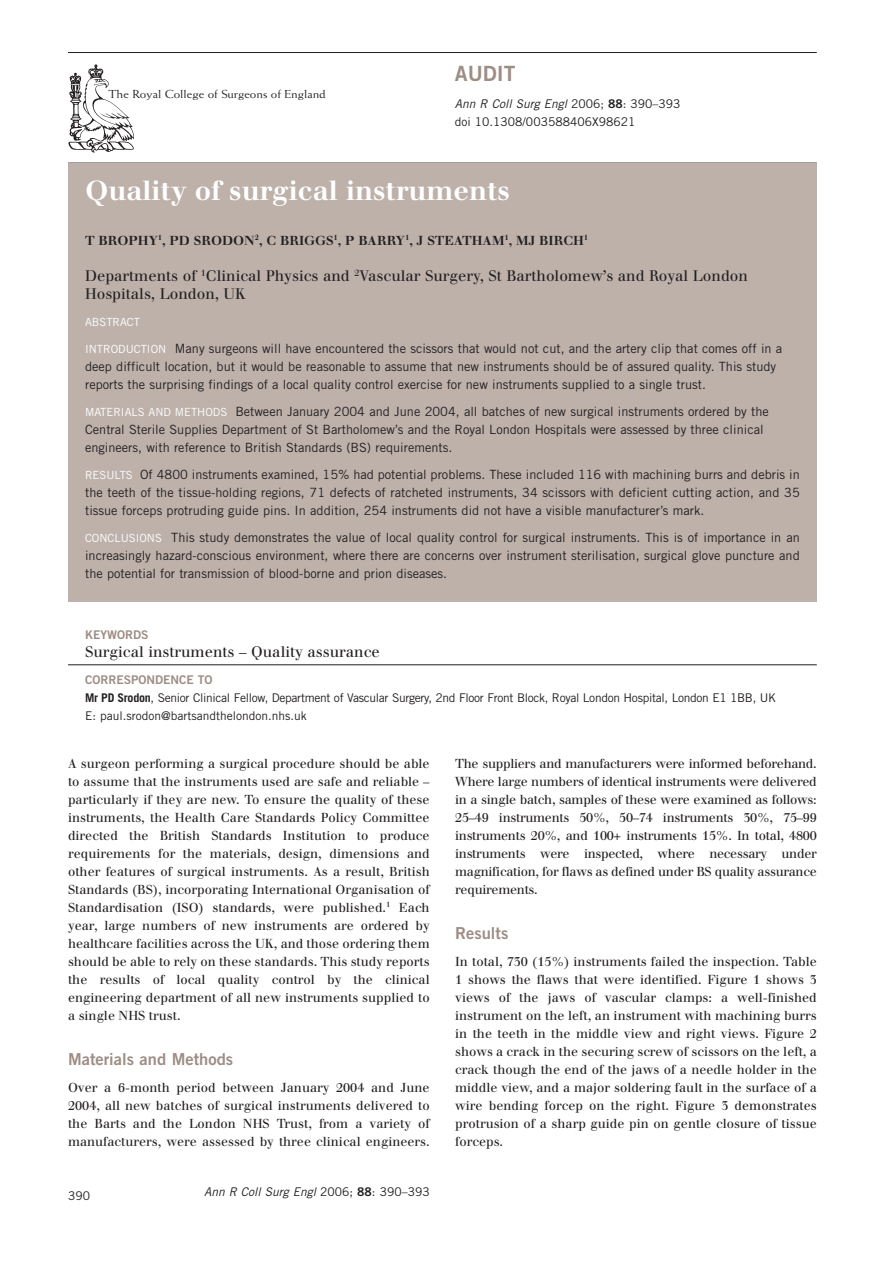
<style>
.page{position:relative;width:893px;height:1263px;background:#fff}
.page>*{position:absolute;margin:0;border:0;box-sizing:border-box;transform-origin:0 0}
.t1{font:700 27px "Walbaum";color:#fff}
.t2{font:21px "Trade Gothic Bold Two";color:#9d8d85}
.t3{font:16.5px "Trade Gothic Bold Two";color:#9d8d85}
.t4{font:15px/18px "Walbaum";color:#231f20}
.t5{font:12.75px/18px "Walbaum";color:#231f20;text-align:justify}
.t6{font:12.75px/18px "Trade Gothic";color:#231f20}
.t7{font:700 12.75px "Walbaum";color:#231f20}
.t8{font:12px/18px "Trade Gothic";letter-spacing:-.025em;color:#231f20}
.t9{font:12px/18px "Trade Gothic";color:#231f20}
.t10{font:italic 12px "Trade Gothic";color:#231f20}
.t11{font:12px "Trade Gothic Bold Two";color:#9d8d85}
.t12{font:11.7px "Weiss";color:#231f20;scale:1.08 1}
.t13{font:11.25px "Trade Gothic";color:#fff}
.s1{font-style:italic}
.s2{font-family:"Trade Gothic Bold Two"}
.s3{font-size:11.25px;color:#fff}
.s4{font-weight:700}
.s5{font-style:normal}
.s6{font-family:"Trade Gothic Bold Two";font-style:normal}
</style>
<div class="page">
<hr style="left:68px;top:52px;width:748px;height:1px;background:#231f20">
<svg style="left:68px;top:65px;width:66px;height:87px"></svg>
<div style="left:68px;top:163px;width:748px;height:439px;background:#bdb1aa"></div>
<hr style="left:68px;top:665px;width:748px;height:1px;background:#231f20">
<p class="t12" style="left:108px;top:89px;width:203px">The Royal College of Surgeons of England</p>
<h2 class="t2" style="left:455px;top:66px;width:62px">AUDIT</h2>
<p class="t9" style="left:455px;top:96px;width:227px"><span class="s1">Ann R Coll Surg Engl</span> 2006; <span class="s2">88</span>: 390–393 doi 10.1308/003588406X98621</p>
<h1 class="t1" style="left:85px;top:180px;width:426px">Quality of surgical instruments</h1>
<p class="t7" style="left:85px;top:235px;width:504px">T BROPHY<sup>1</sup>, PD SRODON<sup>2</sup>, C BRIGGS<sup>1</sup>, P BARRY<sup>1</sup>, J STEATHAM<sup>1</sup>, MJ BIRCH<sup>1</sup></p>
<p class="t4" style="left:85px;top:268px;width:664px">Departments of <sup>1</sup>Clinical Physics and <sup>2</sup>Vascular Surgery, St Bartholomew’s and Royal London<br>Hospitals, London, UK</p>
<p class="t13" style="left:85px;top:317px;width:57px">ABSTRACT</p>
<p class="t6" style="left:85px;top:340px;width:698px"><span class="s3">INTRODUCTION</span> Many surgeons will have encountered the scissors that would not cut, and the artery clip that comes off in a deep difficult location, but it would be reasonable to assume that new instruments should be of assured quality. This study reports the surprising findings of a local quality control exercise for new instruments supplied to a single trust.</p>
<p class="t6" style="left:85px;top:403px;width:685px"><span class="s3">MATERIALS AND METHODS</span> Between January 2004 and June 2004, all batches of new surgical instruments ordered by the<br>Central Sterile Supplies Department of St Bartholomew’s and the Royal London Hospitals were assessed by three clinical engineers, with reference to British Standards (BS) requirements.</p>
<p class="t6" style="left:85px;top:466px;width:716px;text-align:justify"><span class="s3">RESULTS</span> Of 4800 instruments examined, 15% had potential problems. These included 116 with machining burrs and debris in the teeth of the tissue-holding regions, 71 defects of ratcheted instruments, 34 scissors with deficient cutting action, and 35 tissue forceps protruding guide pins. In addition, 254 instruments did not have a visible manufacturer’s mark.</p>
<p class="t6" style="left:85px;top:529px;width:716px;text-align:justify"><span class="s3">CONCLUSIONS</span> This study demonstrates the value of local quality control for surgical instruments. This is of importance in an increasingly hazard-conscious environment, where there are concerns over instrument sterilisation, surgical glove puncture and the potential for transmission of blood-borne and prion diseases.</p>
<p class="t11" style="left:85px;top:631px;width:65px">KEYWORDS</p>
<p class="t4" style="left:85px;top:645px;width:296px">Surgical instruments – Quality assurance</p>
<p class="t11" style="left:85px;top:676px;width:129px">CORRESPONDENCE TO</p>
<p class="t8" style="left:85px;top:690px;width:692px"><span class="s4">Mr PD Srodon</span>, Senior Clinical Fellow, Department of Vascular Surgery, 2nd Floor Front Block, Royal London Hospital, London E1 1BB, UK<br>E: paul.srodon@bartsandthelondon.nhs.uk</p>
<p class="t5" style="left:68px;top:755px;width:363px">A surgeon performing a surgical procedure should be able to assume that the instruments used are safe and reliable – particularly if they are new. To ensure the quality of these instruments, the Health Care Standards Policy Committee directed the British Standards Institution to produce requirements for the materials, design, dimensions and other features of surgical instruments. As a result, British Standards (BS), incorporating International Organisation of Standardisation (ISO) standards, were published.<sup>1</sup> Each year, large numbers of new instruments are ordered by healthcare facilities across the UK, and those ordering them should be able to rely on these standards. This study reports the results of local quality control by the clinical engineering department of all new instruments supplied to a single NHS trust.</p>
<p class="t3" style="left:68px;top:1053px;width:167px">Materials and Methods</p>
<p class="t5" style="left:68px;top:1079px;width:363px">Over a 6-month period between January 2004 and June 2004, all new batches of surgical instruments delivered to the Barts and the London NHS Trust, from a variety of manufacturers, were assessed by three clinical engineers.</p>
<p class="t8" style="left:68px;top:1188px;width:23px">390</p>
<p class="t10" style="left:204px;top:1188px;width:227px">Ann R Coll Surg Engl <span class="s5">2006;</span> <span class="s6">88</span><span class="s5">: 390–393</span></p>
<p class="t5" style="left:455px;top:755px;width:363px">The suppliers and manufacturers were informed beforehand.<br>Where large numbers of identical instruments were delivered in a single batch, samples of these were examined as follows:<br>25–49 instruments 50%, 50–74 instruments 30%, 75–99 instruments 20%, and 100+ instruments 15%. In total, 4800 instruments were inspected, where necessary under magnification, for flaws as defined under BS quality assurance requirements.</p>
<p class="t3" style="left:455px;top:927px;width:55px">Results</p>
<p class="t5" style="left:455px;top:953px;width:363px">In total, 730 (15%) instruments failed the inspection. Table 1 shows the flaws that were identified. Figure 1 shows 3 views of the jaws of vascular clamps: a well-finished instrument on the left, an instrument with machining burrs in the teeth in the middle view and right views. Figure 2 shows a crack in the securing screw of scissors on the left, a crack though the end of the jaws of a needle holder in the middle view, and a major soldering fault in the surface of a wire bending forcep on the right. Figure 3 demonstrates protrusion of a sharp guide pin on gentle closure of tissue forceps.</p>
</div>
